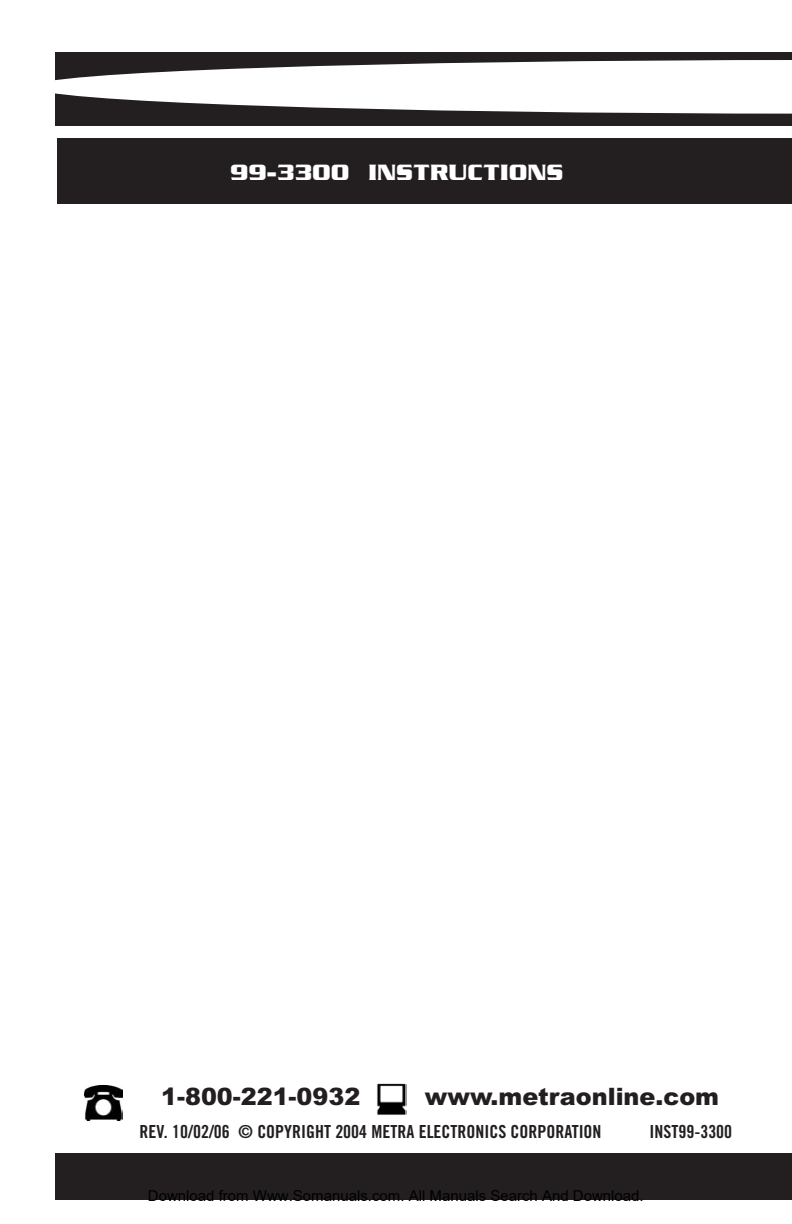
<style>
.page{position:relative;width:792px;height:1224px;background:#fff}
.page>*{position:absolute;margin:0;border:0;box-sizing:border-box;transform-origin:0 0}
.t1{font:900 24px "Arial";color:#231f20}
.t2{font:700 24px "Serpentine ICG";color:#fff}
.t3{font:18px "Trade Gothic Bold Cond Twenty";color:#231f20}
.t4{font:15px "Arial";color:#000}
</style>
<div class="page">
<div style="left:57px;top:139px;width:735px;height:65px;background:#231f20"></div>
<div style="left:55px;top:52px;width:737px;height:74px;background:#231f20"></div>
<svg style="left:55px;top:60px;width:737px;height:54px;fill:#fff"></svg>
<div style="left:55px;top:1153px;width:737px;height:47px;background:#231f20"></div>
<img style="left:84px;top:1086px;width:39px;height:34px">
<img style="left:377px;top:1083px;width:30px;height:32px">
<h1 class="t2" style="left:230px;top:158px;width:335px">99-3300 INSTRUCTIONS</h1>
<h1 class="t1" style="left:161px;top:1083px;width:201px">1-800-221-0932</h1>
<p class="t3" style="left:140px;top:1125px;width:463px">REV. 10/02/06 © COPYRIGHT 2004 METRA ELECTRONICS CORPORATION</p>
<p class="t3" style="left:650px;top:1125px;width:84px">INST99-3300</p>
<h1 class="t1" style="left:425px;top:1083px;width:296px">www.metraonline.com</h1>
<p class="t4" style="left:148px;top:1187px;width:497px">Download from Www.Somanuals.com. All Manuals Search And Download.</p>
</div>
